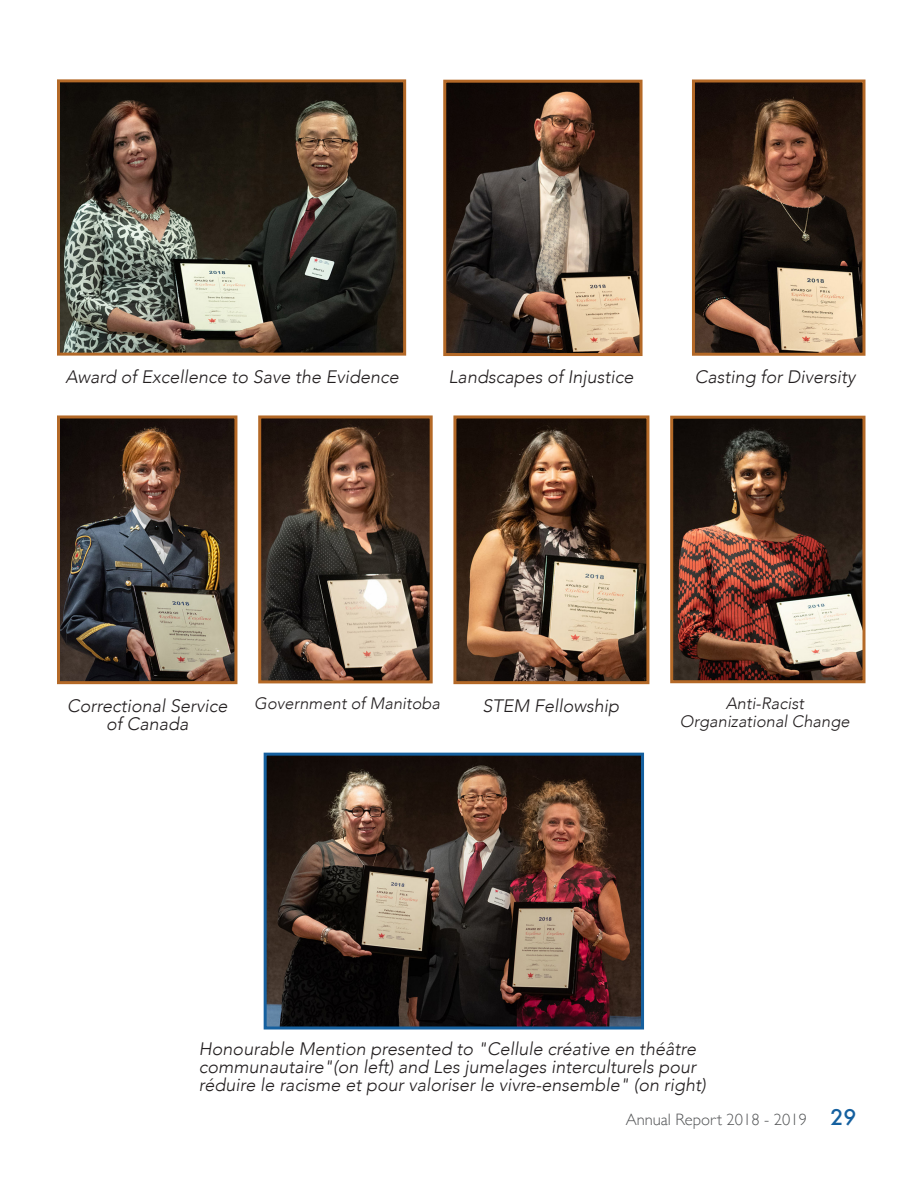
<style>
.page{position:relative;width:918px;height:1188px;background:#fff}
.page>*{position:absolute;margin:0;border:0;box-sizing:border-box;transform-origin:0 0}
.Caption_Style{font:italic 300 18px/18px "Avenir";color:#231f20}
.Caption_Style-2{font:italic 300 16.5px "Avenir";color:#231f20}
.t1{font:300 16.5px "Gill Sans";color:#545557}
.s1{font-family:"Futura";font-weight:500;font-size:21px;color:#15609f}
</style>
<div class="page">
<img style="left:61px;top:83px;width:341px;height:269px">
<div style="left:57px;top:79px;width:349px;height:277px;border:3px solid #b46927"></div>
<img style="left:447px;top:84px;width:192px;height:268px">
<div style="left:443px;top:80px;width:200px;height:276px;border:3px solid #b46927"></div>
<img style="left:262px;top:419px;width:167px;height:260px">
<div style="left:258px;top:415px;width:175px;height:268px;border:3px solid #b46927"></div>
<img style="left:61px;top:419px;width:172px;height:261px">
<div style="left:57px;top:415px;width:180px;height:269px;border:3px solid #b46927"></div>
<img style="left:696px;top:84px;width:166px;height:268px">
<div style="left:692px;top:80px;width:174px;height:276px;border:3px solid #b46927"></div>
<img style="left:457px;top:419px;width:188px;height:261px">
<div style="left:453px;top:415px;width:196px;height:269px;border:3px solid #b46927"></div>
<img style="left:674px;top:420px;width:188px;height:259px">
<div style="left:670px;top:416px;width:196px;height:267px;border:3px solid #b46927"></div>
<img style="left:268px;top:757px;width:372px;height:269px">
<div style="left:264px;top:753px;width:380px;height:277px;border:3px solid #15609f"></div>
<p class="Caption_Style" style="left:65px;top:368px;width:335px">Award of Excellence to Save the Evidence</p>
<p class="Caption_Style" style="left:449px;top:368px;width:186px">Landscapes of Injustice</p>
<p class="Caption_Style" style="left:695px;top:368px;width:162px">Casting for Diversity</p>
<p class="Caption_Style" style="left:67px;top:696px;width:162px">Correctional Service</p>
<p class="Caption_Style-2" style="left:254px;top:694px;width:187px">Government of Manitoba</p>
<p class="Caption_Style" style="left:106px;top:714px;width:84px">of Canada</p>
<p class="Caption_Style" style="left:482px;top:696px;width:138px">STEM Fellowship</p>
<p class="Caption_Style-2" style="left:726px;top:694px;width:80px">Anti-Racist</p>
<p class="Caption_Style-2" style="left:680px;top:712px;width:171px">Organizational Change</p>
<p class="Caption_Style" style="left:199px;top:1040px;width:508px">Honourable Mention presented to "Cellule créative en théâtre communautaire"(on left) and Les jumelages interculturels pour réduire le racisme et pour valoriser le vivre-ensemble" (on right)</p>
<p class="t1" style="left:626px;top:1106px;width:232px">Annual Report 2018 - 2019 <span class="s1">29</span></p>
</div>
